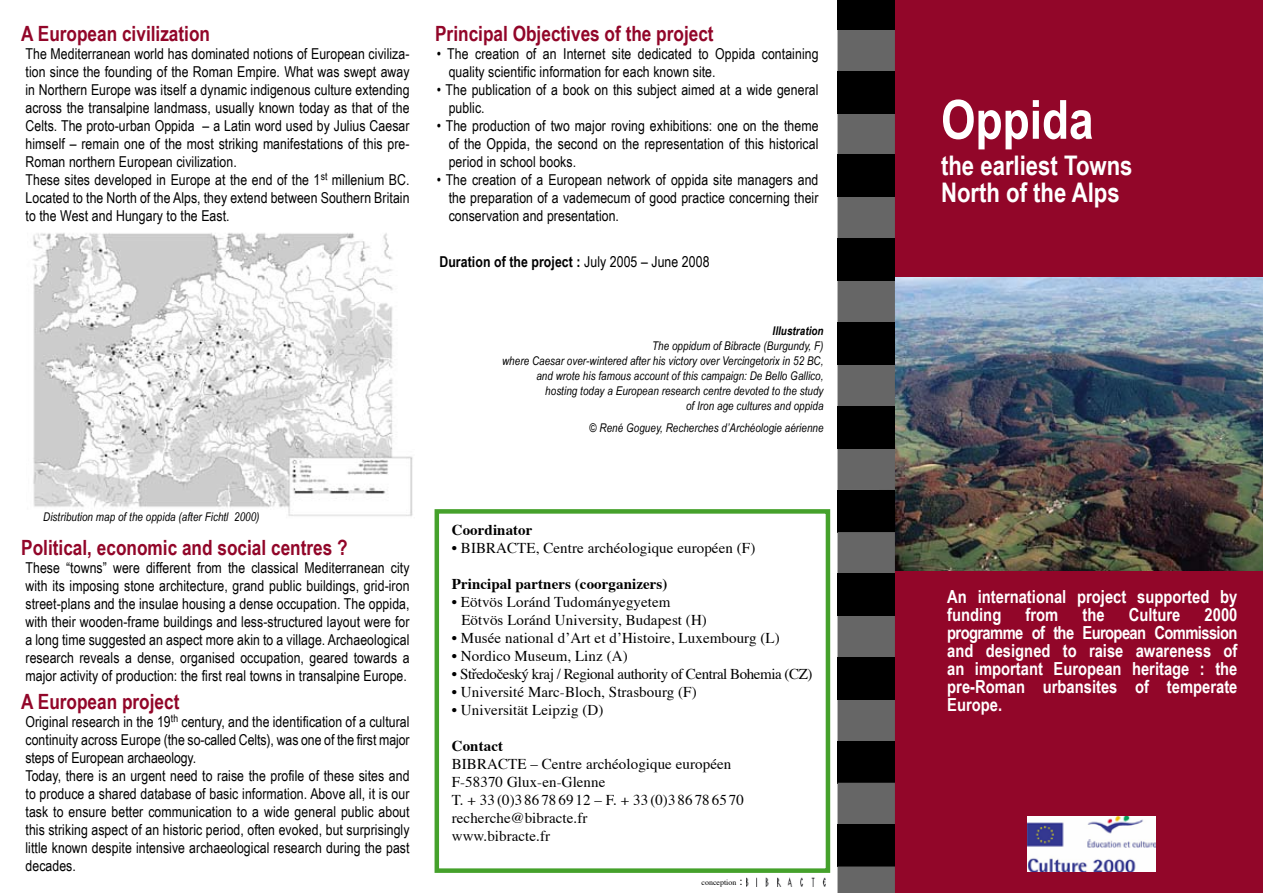
<style>
.page{position:relative;width:1263px;height:893px;background:#fff}
.page>*{position:absolute;margin:0;border:0;box-sizing:border-box;transform-origin:0 0}
.t1{font:700 54px "Arial Narrow";color:#fff}
.t2{font:700 27px/27px "Arial Narrow";color:#fff}
.t3{font:700 21px "Arial Narrow";color:#920629}
.t4{font:700 18px/18px "Arial Narrow";color:#fff}
.t5{font:15px/18px "Arial Narrow";letter-spacing:.005em;color:#000}
.t6{font:15px/18px "Times CE";letter-spacing:.005em;color:#000}
.t7{font:15px "Times CE";letter-spacing:-.03em;color:#000}
.t8{font:700 15px "Times CE";letter-spacing:.005em;color:#000}
.t9{font:700 15px "Arial Narrow";letter-spacing:.005em;color:#000}
.t10{font:italic 12px/15px "Arial Narrow";letter-spacing:.005em;color:#000;text-align:right}
.t11{font:italic 700 12px "Arial Narrow";letter-spacing:.005em;color:#000}
.t12{font:7.95px "Times";color:#000}
.s1{font-weight:400}
.s2{font-size:11.85px}
</style>
<div class="page">
<div style="left:886px;top:0;width:377px;height:893px;background:#920629"></div>
<img style="left:895px;top:278px;width:368px;height:292px">
<img style="left:1027px;top:816px;width:129px;height:56px">
<div style="left:837px;top:0;width:58px;height:29px;background:#000"></div>
<div style="left:837px;top:30px;width:58px;height:41px;background:#666"></div>
<hr style="left:837px;top:29px;width:58px;height:1px;background:#000">
<div style="left:837px;top:71px;width:58px;height:42px;background:#000"></div>
<div style="left:837px;top:114px;width:58px;height:41px;background:#666"></div>
<hr style="left:837px;top:113px;width:58px;height:1px;background:#000">
<div style="left:837px;top:155px;width:58px;height:42px;background:#000"></div>
<div style="left:837px;top:198px;width:58px;height:41px;background:#666"></div>
<hr style="left:837px;top:197px;width:58px;height:1px;background:#000">
<div style="left:837px;top:239px;width:58px;height:42px;background:#000"></div>
<div style="left:837px;top:281px;width:58px;height:41px;background:#666"></div>
<div style="left:837px;top:322px;width:58px;height:42px;background:#000"></div>
<div style="left:837px;top:365px;width:58px;height:41px;background:#666"></div>
<hr style="left:837px;top:364px;width:58px;height:1px;background:#000">
<div style="left:837px;top:406px;width:58px;height:42px;background:#000"></div>
<div style="left:837px;top:449px;width:58px;height:41px;background:#666"></div>
<hr style="left:837px;top:448px;width:58px;height:1px;background:#000">
<div style="left:837px;top:490px;width:58px;height:42px;background:#000"></div>
<div style="left:837px;top:533px;width:58px;height:41px;background:#666"></div>
<hr style="left:837px;top:532px;width:58px;height:1px;background:#000">
<div style="left:837px;top:574px;width:58px;height:42px;background:#000"></div>
<div style="left:837px;top:617px;width:58px;height:40px;background:#666"></div>
<hr style="left:837px;top:616px;width:58px;height:1px;background:#000">
<div style="left:837px;top:657px;width:58px;height:43px;background:#000"></div>
<div style="left:837px;top:700px;width:58px;height:41px;background:#666"></div>
<div style="left:837px;top:741px;width:58px;height:42px;background:#000"></div>
<div style="left:837px;top:782px;width:58px;height:42px;background:#666"></div>
<div style="left:837px;top:824px;width:58px;height:42px;background:#000"></div>
<div style="left:837px;top:866px;width:58px;height:27px;background:#666"></div>
<div style="left:434px;top:509px;width:396px;height:364px;border:4px solid #45a12b"></div>
<img style="left:33px;top:233px;width:380px;height:283px">
<img style="left:746px;top:878px;width:80px;height:8px">
<h3 class="t3" style="left:21px;top:21px;width:190px">A European civilization</h3>
<p class="t5" style="left:26px;top:45px;width:386px">The Mediterranean world has dominated notions of European civiliza&shy;tion since the founding of the Roman Empire. What was swept away in Northern Europe was itself a dynamic indigenous culture extending across the transalpine landmass, usually known today as that of the Celts. The proto-urban Oppida – a Latin word used by Julius Caesar himself – remain one of the most striking manifestations of this pre-Roman northern European civilization.<br>These sites developed in Europe at the end of the 1<sup>st</sup> millenium BC.<br>Located to the North of the Alps, they extend between Southern Britain to the West and Hungary to the East.</p>
<h3 class="t3" style="left:435px;top:21px;width:280px">Principal Objectives of the project</h3>
<p class="t5" style="left:449px;top:45px;width:371px;text-indent:-12px">• The creation of an Internet site dedicated to Oppida containing quality scientific information for each known site.</p>
<p class="t5" style="left:449px;top:81px;width:371px;text-indent:-12px">• The publication of a book on this subject aimed at a wide general public.</p>
<p class="t5" style="left:449px;top:117px;width:371px;text-align:justify;text-indent:-12px">• The production of two major roving exhibitions: one on the theme of the Oppida, the second on the representation of this historical period in school books.</p>
<p class="t5" style="left:449px;top:171px;width:371px;text-align:justify;text-indent:-12px">• The creation of a European network of oppida site managers and the preparation of a vademecum of good practice concerning their conservation and presentation.</p>
<p class="t9" style="left:439px;top:253px;width:272px">Duration of the project : <span class="s1">July 2005 – June 2008</span></p>
<p class="t11" style="left:773px;top:324px;width:52px">Illustration</p>
<p class="t10" style="left:502px;top:338px;width:323px">The oppidum of Bibracte (Burgundy, F)<br>where Caesar over-wintered after his victory over Vercingetorix in 52 BC, and wrote his famous account of this campaign: De Bello Gallico, hosting today a European research centre devoted to the study<br>of Iron age cultures and oppida</p>
<p class="t10" style="left:589px;top:420px;width:235px">© René Goguey, Recherches d’Archéologie aérienne</p>
<p class="t10" style="left:43px;top:509px;width:218px">Distribution map of the oppida (after Fichtl 2000)</p>
<h3 class="t3" style="left:21px;top:535px;width:328px">Political, economic and social centres ?</h3>
<p class="t5" style="left:26px;top:558px;width:386px;text-align:justify">These “towns” were different from the classical Mediterranean city with its imposing stone architecture, grand public buildings, grid-iron street-plans and the insulae housing a dense occupation. The oppida, with their wooden-frame buildings and less-structured layout were for a long time suggested an aspect more akin to a village. Archaeological research reveals a dense, organised occupation, geared towards a major activity of production: the first real towns in transalpine Europe.</p>
<h3 class="t3" style="left:21px;top:690px;width:160px">A European project</h3>
<p class="t5" style="left:26px;top:713px;width:386px">Original research in the 19<sup>th</sup> century, and the identification of a cultural continuity across Europe (the so-called Celts), was one of the first major steps of European archaeology.<br>Today, there is an urgent need to raise the profile of these sites and to produce a shared database of basic information. Above all, it is our task to ensure better communication to a wide general public about this striking aspect of an historic period, often evoked, but surprisingly little known despite intensive archaeological research during the past decades.</p>
<p class="t8" style="left:452px;top:519px;width:82px">Coordinator</p>
<p class="t6" style="left:452px;top:539px;width:305px">• BIBRACTE, Centre archéologique européen (F)</p>
<p class="t8" style="left:452px;top:573px;width:217px">Principal partners (coorganizers)</p>
<p class="t6" style="left:461px;top:593px;width:247px;text-indent:-10px">• Eötvös Loránd Tudományegyetem<br>Eötvös Loránd University, Budapest (H)</p>
<p class="t6" style="left:452px;top:629px;width:329px">• Musée national d’Art et d’Histoire, Luxembourg (L)</p>
<p class="t6" style="left:452px;top:647px;width:177px">• Nordico Museum, Linz (A)</p>
<p class="t7" style="left:452px;top:664px;width:362px">• Středočeský kraj / Regional authority of Central Bohemia (CZ)</p>
<p class="t6" style="left:452px;top:683px;width:246px">• Université Marc-Bloch, Strasbourg (F)</p>
<p class="t6" style="left:452px;top:701px;width:153px">• Universität Leipzig (D)</p>
<p class="t8" style="left:452px;top:735px;width:53px">Contact</p>
<p class="t6" style="left:452px;top:755px;width:294px">BIBRACTE – Centre archéologique européen<br>F-58370 Glux-en-Glenne<br>T. + 33 (0)3 86 78 69 12 – F. + 33 (0)3 86 78 65 70 recherche@bibracte.fr<br>www.bibracte.fr</p>
<p class="t12" style="left:702px;top:874px;width:43px">conception <span class="s2">:</span></p>
<h1 class="t1" style="left:941px;top:88px;width:154px">Oppida</h1>
<h2 class="t2" style="left:941px;top:151px;width:193px">the earliest Towns<br>North of the Alps</h2>
<p class="t4" style="left:947px;top:587px;width:292px">An international project supported by funding</p>
<p class="t4" style="left:1025px;top:605px;width:34px">from</p>
<p class="t4" style="left:1082px;top:605px;width:24px">the</p>
<p class="t4" style="left:1129px;top:605px;width:53px">Culture</p>
<p class="t4" style="left:947px;top:605px;width:292px;text-align:justify;text-indent:257px">2000 programme of the European Commission and designed to raise awareness of an important European heritage : the pre-Roman urbansites of temperate Europe.</p>
</div>
